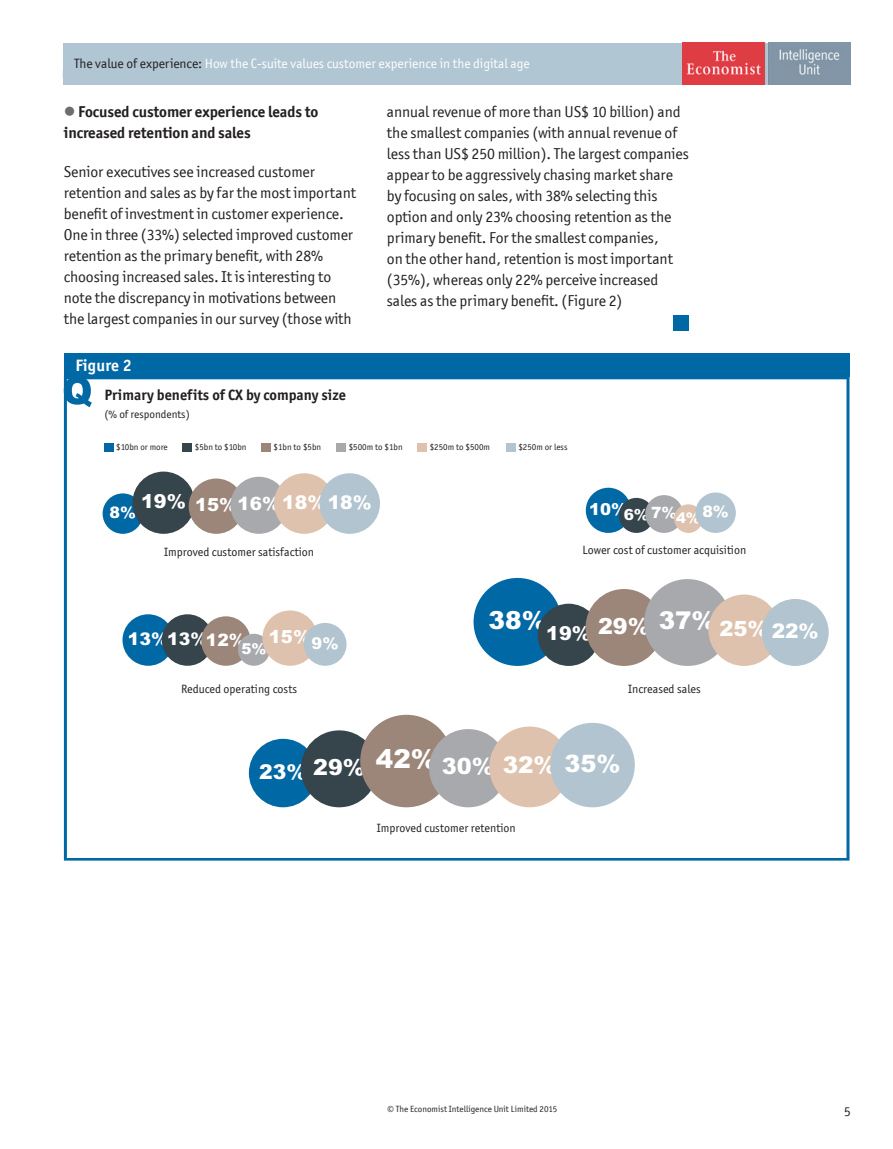
<style>
.page{position:relative;width:893px;height:1149px;background:#fff}
.page>*{position:absolute;margin:0;border:0;box-sizing:border-box;transform-origin:0 0}
.t1{font:900 24.9px "Arial";color:#fff}
.t2{font:900 22.2px "Arial";color:#fff}
.t3{font:900 20.4px "Arial";color:#fff}
.t4{font:900 19.2px "Arial";color:#fff}
.t5{font:900 18.9px "Arial";color:#fff}
.t6{font:900 18px "Arial";color:#fff}
.t7{font:900 17.4px "Arial";color:#fff}
.t8{font:700 16.5px "Officina San ITC";letter-spacing:.01em;color:#fff}
.t9{font:900 16.5px "Arial";color:#fff}
.t10{font:900 15.9px "Arial";color:#fff}
.t11{font:15.75px/21px "Officina San ITC";letter-spacing:-.005em;color:#231f20}
.t12{font:700 15.75px/21px "Officina San ITC";letter-spacing:-.005em;color:#231f20}
.t13{font:900 15.6px "Arial";color:#fff}
.t14{font:700 15px "Officina San ITC";color:#231f20}
.t15{font:900 15px "Arial";color:#fff}
.t16{font:13.5px "Officina San ITC";letter-spacing:-.005em;color:#fff}
.t17{font:13.5px "Officina San ITC";color:#231f20}
.t18{font:12px "Officina San ITC";color:#231f20}
.t19{font:11.25px "Officina San ITC";color:#231f20}
.t20{font:9px "Officina San ITC";color:#231f20}
.s1{color:#231f20}
.s2{color:#6c6d70}
.s3{font-size:19.2px}
.s4{font-size:15.9px}
.s5{font-size:17.1px}
.s6{font-size:20.1px}
.s7{font-size:22.5px}
.s8{font-size:23.1px}
.s9{font-size:24px}
</style>
<div class="page">
<div style="left:63px;top:43px;width:787px;height:42px;background:#b0c6d2"></div>
<img style="left:682px;top:43px;width:168px;height:41px">
<div style="left:674px;top:315px;width:15px;height:15px;background:#0068a5"></div>
<svg style="left:64px;top:376px;width:785px;height:484px"></svg>
<div style="left:64px;top:353px;width:785px;height:23px;background:#0068a5"></div>
<div style="left:104px;top:442px;width:10px;height:9px;background:#0068a5"></div>
<div style="left:183px;top:442px;width:9px;height:9px;background:#36444b"></div>
<div style="left:261px;top:442px;width:10px;height:9px;background:#9b8679"></div>
<div style="left:337px;top:442px;width:9px;height:9px;background:#a8a9ad"></div>
<div style="left:418px;top:442px;width:9px;height:9px;background:#dfc2ad"></div>
<div style="left:506px;top:442px;width:10px;height:9px;background:#b1c4cf"></div>
<svg style="left:64px;top:376px;width:28px;height:31px"></svg>
<div style="left:586px;top:487px;width:45px;height:45px;background:#0068a5;border-radius:23px"></div>
<div style="left:103px;top:493px;width:40px;height:40px;background:#0068a5;border-radius:20px"></div>
<div style="left:619px;top:497px;width:35px;height:35px;background:#36444b;border-radius:17px"></div>
<div style="left:132px;top:471px;width:63px;height:62px;background:#36444b;border-radius:31px"></div>
<div style="left:189px;top:478px;width:55px;height:55px;background:#9b8679;border-radius:28px"></div>
<div style="left:230px;top:476px;width:57px;height:57px;background:#a8a9ad;border-radius:29px"></div>
<div style="left:274px;top:473px;width:60px;height:60px;background:#dfc2ad;border-radius:30px"></div>
<div style="left:319px;top:473px;width:61px;height:60px;background:#b1c4cf;border-radius:30px"></div>
<div style="left:645px;top:495px;width:38px;height:37px;background:#a8a9ad;border-radius:19px"></div>
<div style="left:674px;top:504px;width:29px;height:28px;background:#dfc2ad;border-radius:14px"></div>
<div style="left:474px;top:577px;width:87px;height:88px;background:#0068a5;border-radius:44px"></div>
<div style="left:123px;top:614px;width:51px;height:51px;background:#0068a5;border-radius:26px"></div>
<div style="left:249px;top:738px;width:68px;height:69px;background:#0068a5;border-radius:34px"></div>
<div style="left:162px;top:614px;width:51px;height:51px;background:#36444b;border-radius:26px"></div>
<div style="left:201px;top:616px;width:50px;height:49px;background:#9b8679;border-radius:25px"></div>
<div style="left:238px;top:633px;width:32px;height:32px;background:#a8a9ad;border-radius:16px"></div>
<div style="left:262px;top:610px;width:56px;height:55px;background:#dfc2ad;border-radius:28px"></div>
<div style="left:304px;top:622px;width:43px;height:43px;background:#b1c4cf;border-radius:21px"></div>
<div style="left:538px;top:603px;width:62px;height:62px;background:#36444b;border-radius:31px"></div>
<div style="left:586px;top:589px;width:76px;height:76px;background:#9b8679;border-radius:38px"></div>
<div style="left:644px;top:579px;width:87px;height:86px;background:#a8a9ad;border-radius:43px"></div>
<div style="left:708px;top:594px;width:72px;height:71px;background:#dfc2ad;border-radius:36px"></div>
<div style="left:762px;top:598px;width:67px;height:67px;background:#b1c4cf;border-radius:33px"></div>
<div style="left:301px;top:730px;width:77px;height:77px;background:#36444b;border-radius:38px"></div>
<div style="left:360px;top:714px;width:93px;height:93px;background:#9b8679;border-radius:46px"></div>
<div style="left:429px;top:728px;width:78px;height:79px;background:#a8a9ad;border-radius:39px"></div>
<div style="left:489px;top:726px;width:81px;height:81px;background:#dfc2ad;border-radius:40px"></div>
<div style="left:550px;top:722px;width:85px;height:85px;background:#b1c4cf;border-radius:42px"></div>
<div style="left:695px;top:492px;width:41px;height:40px;background:#b1c4cf;border-radius:20px"></div>
<p class="t16" style="left:74px;top:56px;width:457px"><span class="s1">The value of experience:</span> How the C-suite values customer experience in the digital age</p>
<p class="t12" style="left:64px;top:101px;width:256px"><span class="s2">●</span> Focused customer experience leads to increased retention and sales</p>
<p class="t11" style="left:64px;top:160px;width:294px">Senior executives see increased customer retention and sales as by far the most important benefit of investment in customer experience.<br>One in three (33%) selected improved customer retention as the primary benefit, with 28% choosing increased sales. It is interesting to note the discrepancy in motivations between the largest companies in our survey (those with</p>
<p class="t11" style="left:387px;top:101px;width:303px">annual revenue of more than US$ 10 billion) and the smallest companies (with annual revenue of less than US$ 250 million). The largest companies appear to be aggressively chasing market share by focusing on sales, with 38% selecting this option and only 23% choosing retention as the primary benefit. For the smallest companies,<br>on the other hand, retention is most important (35%), whereas only 22% perceive increased sales as the primary benefit. (Figure 2)</p>
<p class="t8" style="left:75px;top:355px;width:58px">Figure 2</p>
<p class="t14" style="left:104px;top:385px;width:243px">Primary benefits of CX by company size</p>
<p class="t19" style="left:104px;top:407px;width:87px">(% of respondents)</p>
<p class="t20" style="left:116px;top:442px;width:53px">$10bn or more</p>
<p class="t20" style="left:195px;top:442px;width:53px">$5bn to $10bn</p>
<p class="t20" style="left:274px;top:442px;width:49px">$1bn to $5bn</p>
<p class="t20" style="left:349px;top:442px;width:55px">$500m to $1bn</p>
<p class="t20" style="left:430px;top:442px;width:62px">$250m to $500m</p>
<p class="t20" style="left:518px;top:442px;width:51px">$250m or less</p>
<p class="t5" style="left:141px;top:488px;width:232px"><span class="s3">19%</span> <sub>15%</sub><sub>16%</sub>18%18%</p>
<p class="t10" style="left:110px;top:500px;width:28px">8%</p>
<p class="t9" style="left:589px;top:497px;width:62px">10%<sub>6%</sub></p>
<p class="t13" style="left:651px;top:501px;width:79px">7%<sub>4%</sub><span class="s4">8%</span></p>
<p class="t18" style="left:164px;top:544px;width:151px">Improved customer satisfaction</p>
<p class="t6" style="left:269px;top:623px;width:71px">15%<sub>9%</sub></p>
<p class="t7" style="left:128px;top:625px;width:119px">13%13%<span class="s5">12%</span></p>
<p class="t15" style="left:241px;top:637px;width:27px">5%</p>
<p class="t18" style="left:582px;top:543px;width:166px">Lower cost of customer acquisition</p>
<h1 class="t1" style="left:488px;top:601px;width:60px">38%</h1>
<p class="t4" style="left:546px;top:619px;width:274px">19% <sup>29%</sup> <sup>37%</sup> <sup>25%</sup> <span class="s6">22%</span></p>
<p class="t18" style="left:181px;top:682px;width:118px">Reduced operating costs</p>
<p class="t18" style="left:628px;top:682px;width:74px">Increased sales</p>
<h2 class="t2" style="left:313px;top:750px;width:309px">29% <sup>42%</sup> <span class="s7">30%</span> <span class="s8">32%</span> <span class="s9">35%</span></h2>
<p class="t3" style="left:259px;top:756px;width:49px">23%</p>
<p class="t18" style="left:377px;top:820px;width:140px">Improved customer retention</p>
<p class="t20" style="left:387px;top:1102px;width:171px">© The Economist Intelligence Unit Limited 2015</p>
<p class="t17" style="left:844px;top:1103px;width:8px">5</p>
</div>
